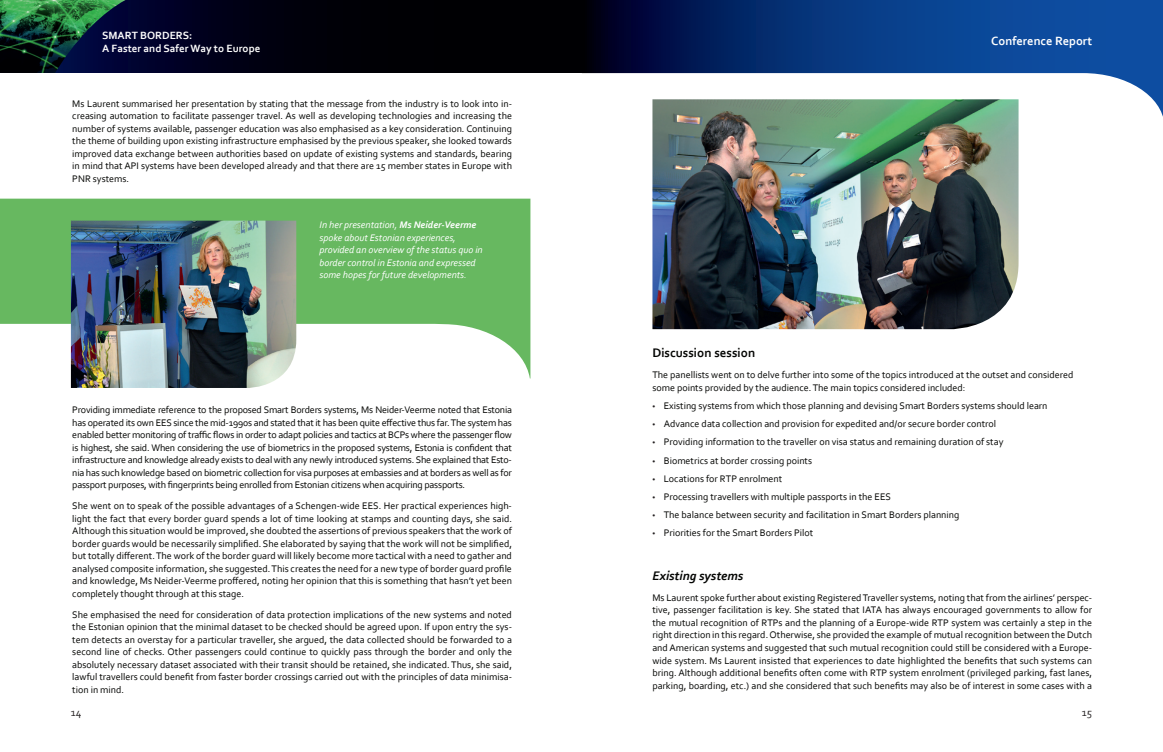
<style>
.page{position:relative;width:1163px;height:752px;background:#fff}
.page>*{position:absolute;margin:0;border:0;box-sizing:border-box;transform-origin:0 0}
.t1{font:700 13px "Corbel";color:#040503}
.t2{font:italic 700 13px "Corbel";color:#040503}
.t3{font:700 12.5px "Corbel";color:#fff}
.t4{font:700 11px/13.2px "Corbel";color:#fff}
.t5{font:11px "Corbel";color:#231f20}
.t6{font:10px/12.5px "Corbel";color:#040503;text-align:justify}
.t7{font:italic 10px/12.5px "Corbel";color:#fff}
.s1{font-weight:700}
.s2{font-family:"Myriad Pro";color:#231f20}
</style>
<div class="page">
<svg style="left:581px;top:0;width:581px;height:148px"></svg>
<svg style="left:145px;top:0;width:436px;height:73px;background:#00000c"></svg>
<img style="left:0;top:0;width:145px;height:73px">
<svg style="left:0;top:198px;width:530px;height:180px;fill:#67b860"></svg>
<img style="left:71px;top:220px;width:225px;height:168px">
<img style="left:652px;top:99px;width:366px;height:230px">
<p class="t4" style="left:102px;top:28px;width:160px">SMART BORDERS:<br>A Faster and Safer Way to Europe</p>
<p class="t3" style="left:991px;top:33px;width:102px">Conference Report</p>
<p class="t6" style="left:72px;top:97px;width:441px">Ms Laurent summarised her presentation by stating that the message from the industry is to look into in&shy;creasing automation to facilitate passenger travel. As well as developing technologies and increasing the number of systems available, passenger education was also emphasised as a key consideration. Continuing the theme of building upon existing infrastructure emphasised by the previous speaker, she looked towards improved data exchange between authorities based on update of existing systems and standards, bearing in mind that API systems have been developed already and that there are 15 member states in Europe with PNR systems.</p>
<p class="t7" style="left:319px;top:218px;width:164px">In her presentation, <span class="s1">Ms Neider-Veerme </span>spoke about Estonian experiences, provided an overview of the status quo in border control in Estonia and expressed some hopes for future developments.</p>
<p class="t6" style="left:72px;top:403px;width:441px">Providing immediate reference to the proposed Smart Borders systems, Ms Neider-Veerme noted that Estonia has operated its own EES since the mid-1990s and stated that it has been quite effective thus far. The system has enabled better monitoring of traffic flows in order to adapt policies and tactics at BCPs where the passenger flow is highest, she said. When considering the use of biometrics in the proposed systems, Estonia is confident that infrastructure and knowledge already exists to deal with any newly introduced systems. She explained that Esto&shy;nia has such knowledge based on biometric collection for visa purposes at embassies and at borders as well as for passport purposes, with fingerprints being enrolled from Estonian citizens when acquiring passports.</p>
<p class="t6" style="left:72px;top:499px;width:441px">She went on to speak of the possible advantages of a Schengen-wide EES. Her practical experiences high&shy;light the fact that every border guard spends a lot of time looking at stamps and counting days, she said.<br>Although this situation would be improved, she doubted the assertions of previous speakers that the work of border guards would be necessarily simplified. She elaborated by saying that the work will not be simplified, but totally different. The work of the border guard will likely become more tactical with a need to gather and analysed composite information, she suggested. This creates the need for a new type of border guard profile and knowledge, Ms Neider-Veerme proffered, noting her opinion that this is something that hasn’t yet been completely thought through at this stage.</p>
<p class="t6" style="left:72px;top:607px;width:441px">She emphasised the need for consideration of data protection implications of the new systems and noted the Estonian opinion that the minimal dataset to be checked should be agreed upon. If upon entry the sys&shy;tem detects an overstay for a particular traveller, she argued, the data collected should be forwarded to a second line of checks. Other passengers could continue to quickly pass through the border and only the absolutely necessary dataset associated with their transit should be retained, she indicated. Thus, she said, lawful travellers could benefit from faster border crossings carried out with the principles of data minimisa&shy;tion in mind.</p>
<h1 class="t1" style="left:652px;top:345px;width:104px">Discussion session</h1>
<p class="t6" style="left:652px;top:368px;width:422px">The panellists went on to delve further into some of the topics introduced at the outset and considered some points provided by the audience. The main topics considered included:</p>
<p class="t6" style="left:652px;top:399px;width:396px"><span class="s2">•</span> Existing systems from which those planning and devising Smart Borders systems should learn</p>
<p class="t6" style="left:652px;top:417px;width:345px"><span class="s2">•</span> Advance data collection and provision for expedited and/or secure border control</p>
<p class="t6" style="left:652px;top:435px;width:352px"><span class="s2">•</span> Providing information to the traveller on visa status and remaining duration of stay</p>
<p class="t6" style="left:652px;top:453px;width:161px"><span class="s2">•</span> Biometrics at border crossing points</p>
<p class="t6" style="left:652px;top:471px;width:131px"><span class="s2">•</span> Locations for RTP enrolment</p>
<p class="t6" style="left:652px;top:490px;width:240px"><span class="s2">•</span> Processing travellers with multiple passports in the EES</p>
<p class="t6" style="left:652px;top:508px;width:308px"><span class="s2">•</span> The balance between security and facilitation in Smart Borders planning</p>
<p class="t6" style="left:652px;top:526px;width:162px"><span class="s2">•</span> Priorities for the Smart Borders Pilot</p>
<h1 class="t2" style="left:652px;top:567px;width:92px">Existing systems</h1>
<p class="t6" style="left:652px;top:590px;width:441px">Ms Laurent spoke further about existing Registered Traveller systems, noting that from the airlines’ perspec&shy;tive, passenger facilitation is key. She stated that IATA has always encouraged governments to allow for the mutual recognition of RTPs and the planning of a Europe-wide RTP system was certainly a step in the right direction in this regard. Otherwise, she provided the example of mutual recognition between the Dutch and American systems and suggested that such mutual recognition could still be considered with a Europe&shy;wide system. Ms Laurent insisted that experiences to date highlighted the benefits that such systems can bring. Although additional benefits often come with RTP system enrolment (privileged parking, fast lanes, parking, boarding, etc.) and she considered that such benefits may also be of interest in some cases with a</p>
<p class="t5" style="left:71px;top:705px;width:12px">14</p>
<p class="t5" style="left:1081px;top:705px;width:12px">15</p>
</div>
